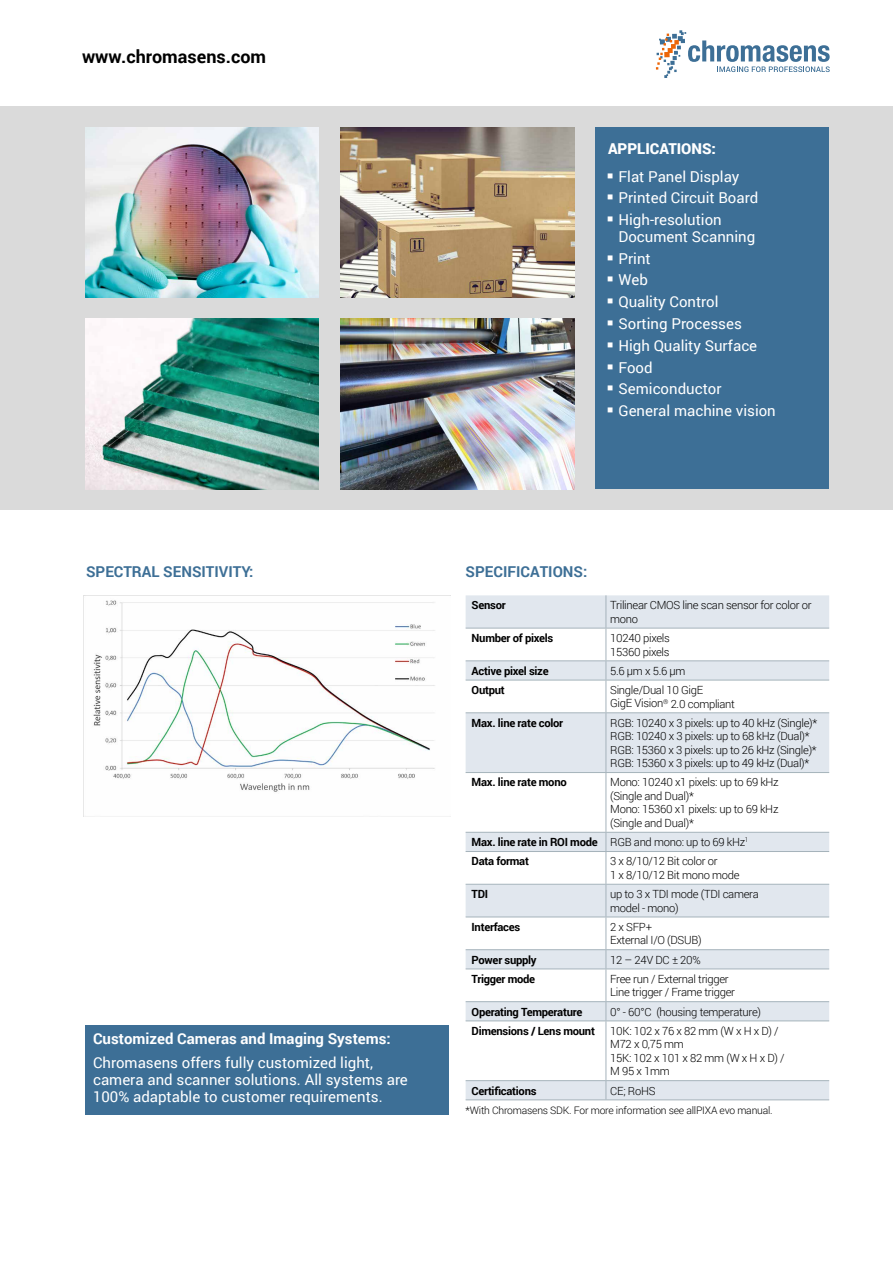
<style>
.page{position:relative;width:893px;height:1263px;background:#fff}
.page>*{position:absolute;margin:0;border:0;box-sizing:border-box;transform-origin:0 0}
.t1{font:700 18px "Roboto";color:#000}
.t2{font:15px/17.2px "Roboto";color:#fff}
.t3{font:700 15px "Roboto";color:#3d6f96}
.t4{font:700 15px "Roboto";color:#fff}
.t5{font:900 15px "Roboto";color:#fff}
.t6{font:300 11.25px/13.5px "Roboto";letter-spacing:-.025em;color:#000}
.t7{font:700 11.25px/19.2px "Roboto";letter-spacing:-.025em;color:#000}
.t8{font:300 10.35px "Roboto";letter-spacing:-.02em;color:#000}
.s1{font-weight:300}
</style>
<div class="page">
<div style="left:0;top:106px;width:893px;height:404px;background:#dadada"></div>
<div style="left:466px;top:595px;width:363px;height:504px;background:#e1e7ee"></div>
<svg style="left:466px;top:629px;width:363px;height:451px"></svg>
<svg style="left:466px;top:833px;width:363px;height:187px"></svg>
<hr style="left:606px;top:595px;width:1px;height:33px;background:#a5b3bb">
<hr style="left:466px;top:628px;width:140px;height:1px;background:#a5b3bb">
<hr style="left:606px;top:628px;width:223px;height:1px;background:#a5b3bb">
<hr style="left:606px;top:628px;width:1px;height:32px;background:#a5b3bb">
<hr style="left:466px;top:660px;width:140px;height:1px;background:#a5b3bb">
<hr style="left:606px;top:660px;width:223px;height:1px;background:#a5b3bb">
<svg style="left:606px;top:661px;width:1px;height:19px"></svg>
<hr style="left:466px;top:680px;width:140px;height:1px;background:#a5b3bb">
<hr style="left:606px;top:680px;width:223px;height:1px;background:#a5b3bb">
<hr style="left:606px;top:680px;width:1px;height:32px;background:#a5b3bb">
<hr style="left:466px;top:712px;width:140px;height:1px;background:#a5b3bb">
<hr style="left:606px;top:712px;width:223px;height:1px;background:#a5b3bb">
<hr style="left:606px;top:713px;width:1px;height:59px;background:#a5b3bb">
<hr style="left:466px;top:772px;width:140px;height:1px;background:#a5b3bb">
<hr style="left:606px;top:772px;width:223px;height:1px;background:#a5b3bb">
<hr style="left:606px;top:773px;width:1px;height:59px;background:#a5b3bb">
<hr style="left:466px;top:832px;width:140px;height:1px;background:#a5b3bb">
<hr style="left:606px;top:832px;width:223px;height:1px;background:#a5b3bb">
<svg style="left:606px;top:833px;width:1px;height:18px"></svg>
<hr style="left:466px;top:851px;width:140px;height:1px;background:#a5b3bb">
<hr style="left:606px;top:851px;width:223px;height:1px;background:#a5b3bb">
<hr style="left:606px;top:852px;width:1px;height:32px;background:#a5b3bb">
<hr style="left:466px;top:884px;width:140px;height:1px;background:#a5b3bb">
<hr style="left:606px;top:884px;width:223px;height:1px;background:#a5b3bb">
<hr style="left:606px;top:885px;width:1px;height:31px;background:#a5b3bb">
<hr style="left:466px;top:916px;width:140px;height:1px;background:#a5b3bb">
<hr style="left:606px;top:916px;width:223px;height:1px;background:#a5b3bb">
<hr style="left:606px;top:917px;width:1px;height:32px;background:#a5b3bb">
<hr style="left:466px;top:949px;width:140px;height:1px;background:#a5b3bb">
<hr style="left:606px;top:949px;width:223px;height:1px;background:#a5b3bb">
<svg style="left:606px;top:950px;width:1px;height:18px"></svg>
<hr style="left:466px;top:968px;width:140px;height:1px;background:#a5b3bb">
<hr style="left:606px;top:968px;width:223px;height:1px;background:#a5b3bb">
<hr style="left:606px;top:969px;width:1px;height:32px;background:#a5b3bb">
<hr style="left:466px;top:1001px;width:140px;height:1px;background:#a5b3bb">
<hr style="left:606px;top:1001px;width:223px;height:1px;background:#a5b3bb">
<svg style="left:606px;top:1002px;width:1px;height:18px"></svg>
<hr style="left:466px;top:1020px;width:140px;height:1px;background:#a5b3bb">
<hr style="left:606px;top:1020px;width:223px;height:1px;background:#a5b3bb">
<hr style="left:606px;top:1021px;width:1px;height:59px;background:#a5b3bb">
<hr style="left:466px;top:1080px;width:140px;height:1px;background:#a5b3bb">
<hr style="left:606px;top:1080px;width:223px;height:1px;background:#a5b3bb">
<svg style="left:606px;top:1081px;width:1px;height:18px"></svg>
<hr style="left:466px;top:1099px;width:140px;height:1px;background:#a5b3bb">
<hr style="left:606px;top:1099px;width:223px;height:1px;background:#a5b3bb">
<img style="left:340px;top:319px;width:234px;height:170px">
<img style="left:85px;top:319px;width:234px;height:170px">
<div style="left:595px;top:128px;width:234px;height:361px;background:#3d6f96"></div>
<img style="left:85px;top:128px;width:234px;height:170px">
<img style="left:340px;top:128px;width:234px;height:170px">
<div style="left:85px;top:1025px;width:364px;height:89px;background:#3d6f96"></div>
<img style="left:84px;top:595px;width:367px;height:222px">
<svg style="left:656px;top:30px;width:174px;height:48px"></svg>
<h1 class="t1" style="left:82px;top:44px;width:186px">www.chromasens.com</h1>
<h2 class="t5" style="left:608px;top:138px;width:110px">APPLICATIONS:</h2>
<h2 class="t2" style="left:606px;top:167px;width:134px">▪ Flat Panel Display</h2>
<h2 class="t2" style="left:606px;top:189px;width:153px">▪ Printed Circuit Board</h2>
<h2 class="t2" style="left:618px;top:211px;width:138px;line-height:16.5px;text-indent:-12px">▪ High-resolution<br>Document Scanning</h2>
<h2 class="t2" style="left:606px;top:249px;width:46px">▪ Print</h2>
<h2 class="t2" style="left:606px;top:271px;width:43px">▪ Web</h2>
<h2 class="t2" style="left:606px;top:293px;width:114px">▪ Quality Control</h2>
<h2 class="t2" style="left:606px;top:314px;width:137px">▪ Sorting Processes</h2>
<h2 class="t2" style="left:606px;top:336px;width:152px">▪ High Quality Surface</h2>
<h2 class="t2" style="left:606px;top:358px;width:48px">▪ Food</h2>
<h2 class="t2" style="left:606px;top:380px;width:117px">▪ Semiconductor</h2>
<h2 class="t2" style="left:606px;top:402px;width:171px">▪ General machine vision</h2>
<h2 class="t3" style="left:86px;top:561px;width:169px">SPECTRAL SENSITIVITY:</h2>
<h2 class="t3" style="left:466px;top:561px;width:123px">SPECIFICATIONS:</h2>
<h2 class="t4" style="left:93px;top:1028px;width:299px">Customized Cameras and Imaging Systems:</h2>
<h2 class="t2" style="left:93px;top:1053px;width:316px">Chromasens offers fully customized light, camera and scanner solutions. All systems are<br>100% adaptable to customer requirements.</h2>
<p class="t7" style="left:472px;top:595px;width:36px">Sensor</p>
<p class="t6" style="left:610px;top:598px;width:203px">Trilinear CMOS line scan sensor for color or mono</p>
<p class="t7" style="left:472px;top:628px;width:83px">Number of pixels</p>
<p class="t6" style="left:610px;top:631px;width:61px">10240 pixels<br>15360 pixels</p>
<p class="t7" style="left:472px;top:661px;width:78px">Active pixel size</p>
<p class="t6" style="left:610px;top:664px;width:77px">5.6 μm x 5.6 μm</p>
<p class="t7" style="left:472px;top:680px;width:35px">Output</p>
<p class="t6" style="left:610px;top:683px;width:126px">Single/Dual 10 GigE<br>GigE Vision<sup>®</sup> 2.0 compliant</p>
<p class="t7" style="left:472px;top:713px;width:93px">Max. line rate color</p>
<p class="t6" style="left:610px;top:716px;width:209px">RGB: 10240 x 3 pixels: up to 40 kHz (Single)* RGB: 10240 x 3 pixels: up to 68 kHz (Dual)* RGB: 15360 x 3 pixels: up to 26 kHz (Single)* RGB: 15360 x 3 pixels: up to 49 kHz (Dual)*</p>
<p class="t7" style="left:472px;top:772px;width:97px">Max. line rate mono</p>
<p class="t6" style="left:610px;top:775px;width:170px">Mono: 10240 x1 pixels: up to 69 kHz (Single and Dual)*<br>Mono: 15360 x1 pixels: up to 69 kHz (Single and Dual)*</p>
<p class="t7" style="left:472px;top:832px;width:278px">Max. line rate in ROI mode <span class="s1">RGB and mono: up to 69 kHz</span><sup>1<br></sup>Data format</p>
<p class="t6" style="left:610px;top:854px;width:131px">3 x 8/10/12 Bit color or<br>1 x 8/10/12 Bit mono mode</p>
<p class="t7" style="left:472px;top:884px;width:18px">TDI</p>
<p class="t6" style="left:610px;top:887px;width:150px">up to 3 x TDI mode (TDI camera model - mono)</p>
<p class="t7" style="left:472px;top:917px;width:50px">Interfaces</p>
<p class="t6" style="left:610px;top:920px;width:93px">2 x SFP+<br>External I/O (DSUB)</p>
<p class="t7" style="left:472px;top:949px;width:67px">Power supply</p>
<p class="t6" style="left:610px;top:952px;width:92px">12 – 24V DC ± 20%</p>
<p class="t7" style="left:472px;top:969px;width:65px">Trigger mode</p>
<p class="t6" style="left:610px;top:972px;width:126px">Free run / External trigger<br>Line trigger / Frame trigger</p>
<p class="t7" style="left:472px;top:1001px;width:112px">Operating Temperature</p>
<p class="t6" style="left:610px;top:1004px;width:152px">0° - 60°C (housing temperature)</p>
<p class="t7" style="left:472px;top:1021px;width:125px">Dimensions / Lens mount</p>
<p class="t6" style="left:610px;top:1024px;width:176px">10K: 102 x 76 x 82 mm (W x H x D) /<br>M72 x 0,75 mm<br>15K: 102 x 101 x 82 mm (W x H x D) /<br>M 95 x 1mm</p>
<p class="t7" style="left:472px;top:1080px;width:66px">Certifications</p>
<p class="t6" style="left:610px;top:1083px;width:47px">CE; RoHS</p>
<p class="t8" style="left:466px;top:1103px;width:309px">*With Chromasens SDK. For more information see allPIXA evo manual.</p>
</div>
